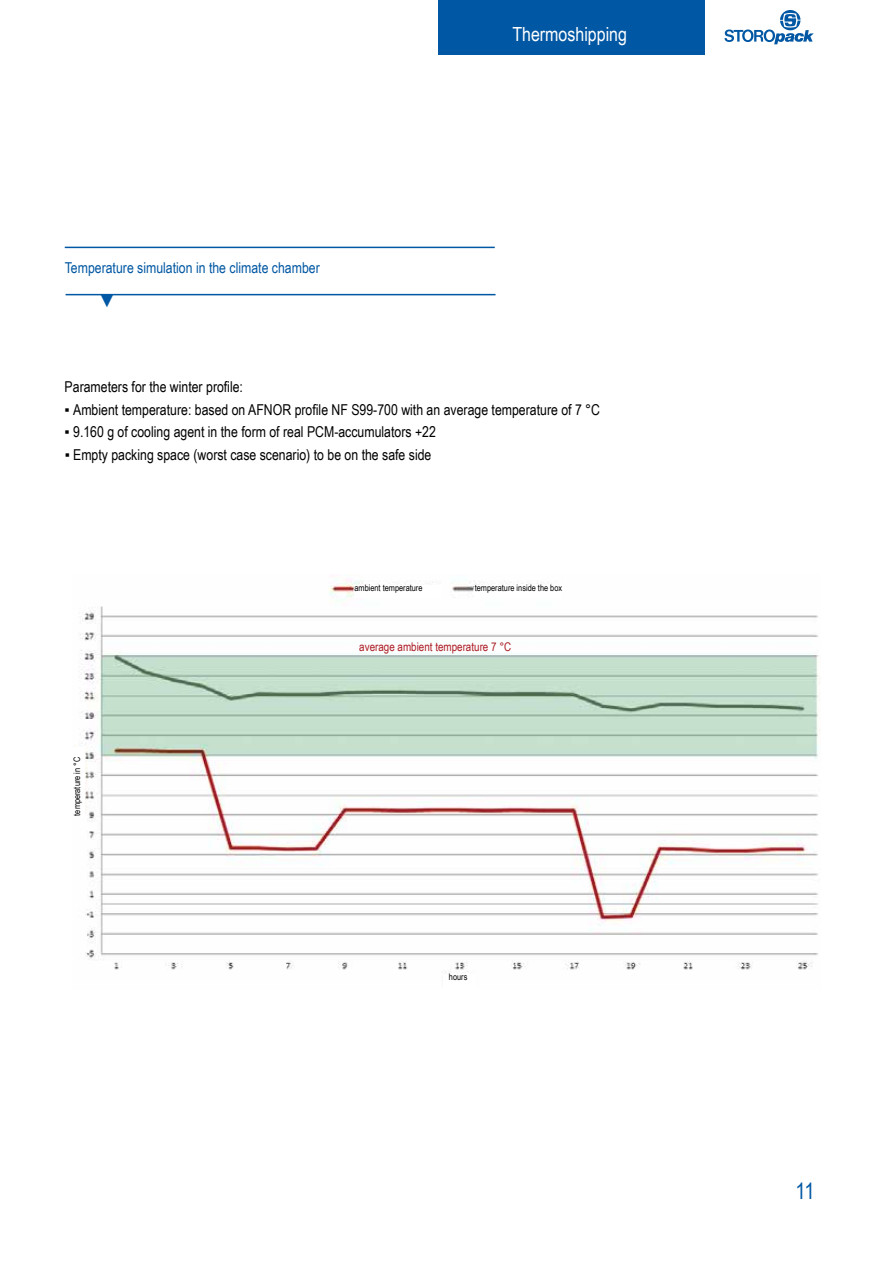
<style>
.page{position:relative;width:893px;height:1263px;background:#fff}
.page>*{position:absolute;margin:0;border:0;box-sizing:border-box;transform-origin:0 0}
.t1{font:22.5px "Arial Narrow";color:#0057a3}
.t2{font:19.5px "Arial Narrow";color:#fff}
.t3{font:18px "Times New Roman";color:#0057a3}
.t4{font:15px "Arial Narrow";color:#000}
.t5{font:15px "Arial Narrow";color:#0057a3}
.t6{font:12px "Arial Narrow";color:#ab1b22}
.t7{font:9px "Arial Narrow";color:#000}
</style>
<div class="page">
<div style="left:439px;top:0;width:266px;height:55px;background:#0057a3"></div>
<svg style="left:724px;top:10px;width:90px;height:34px"></svg>
<img style="left:80px;top:579px;width:740px;height:402px">
<hr style="left:65px;top:247px;width:430px;height:1px;background:#0057a3">
<hr style="left:66px;top:294px;width:430px;height:1px;background:#0057a3">
<div style="left:354px;top:585px;width:88px;height:12px;background:#fff"></div>
<div style="left:474px;top:585px;width:87px;height:12px;background:#fff"></div>
<div style="left:69px;top:747px;width:16px;height:69px;background:#fff"></div>
<div style="left:443px;top:974px;width:33px;height:16px;background:#fff"></div>
<p class="t5" style="left:65px;top:257px;width:256px">Temperature simulation in the climate chamber</p>
<p class="t3" style="left:98px;top:288px;width:19px">▼</p>
<h2 class="t2" style="left:512px;top:20px;width:116px">Thermoshipping</h2>
<p class="t4" style="left:65px;top:376px;width:180px">Parameters for the winter profile:</p>
<p class="t4" style="left:65px;top:399px;width:537px">▪ Ambient temperature: based on AFNOR profile NF S99-700 with an average temperature of 7 °C</p>
<p class="t4" style="left:65px;top:421px;width:373px">▪ 9.160 g of cooling agent in the form of real PCM-accumulators +22</p>
<p class="t4" style="left:65px;top:444px;width:368px">▪ Empty packing space (worst case scenario) to be on the safe side</p>
<p class="t7" style="left:354px;top:582px;width:70px">ambient temperature</p>
<p class="t7" style="left:475px;top:582px;width:89px">temperature inside the box</p>
<p class="t7" style="left:71px;top:816px;width:60px;rotate:-90deg">temperature in °C</p>
<p class="t6" style="left:359px;top:638px;width:153px">average ambient temperature 7 °C</p>
<p class="t7" style="left:449px;top:970px;width:20px">hours</p>
<h1 class="t1" style="left:795px;top:1175px;width:21px">11</h1>
</div>
